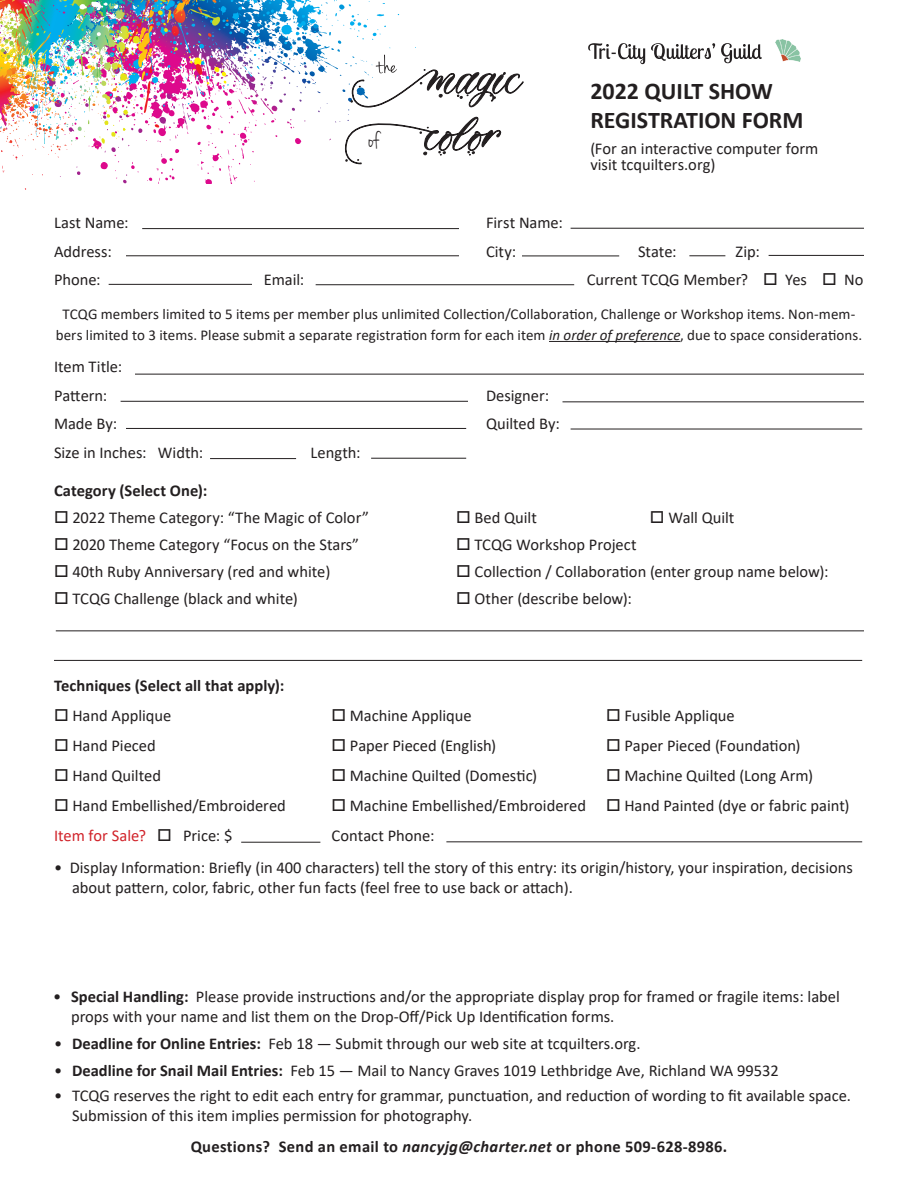
<style>
.page{position:relative;width:918px;height:1188px;background:#fff}
.page>*{position:absolute;margin:0;border:0;box-sizing:border-box;transform-origin:0 0}
.t1{font:25.05px "Jenna Sue";color:#231f20}
.t2{font:700 24px "Calibri";color:#231f20}
.Main_Head_2{font:16.5px/15.8px "Calibri";color:#231f20}
.Main_Head_2-2{font:700 16.5px "Calibri";letter-spacing:.01em;color:#231f20}
.Main_Head_2-3{font:16.5px "Calibri";color:#d1232a}
.Main_Head_2-4{font:15px/21px "Calibri";color:#231f20;text-align:center}
.s1{font-style:italic}
.s2{color:#231f20}
.s3{font-weight:700}
</style>
<div class="page">
<img style="left:0;top:0;width:320px;height:128px">
<svg style="left:588px;top:43px;width:174px;height:21px"></svg>
<img style="left:775px;top:39px;width:26px;height:23px">
<hr style="left:549px;top:341px;width:131px;height:1px;background:#231f20">
<hr style="left:142px;top:228px;width:317px;height:1px;background:#231f20">
<hr style="left:126px;top:256px;width:333px;height:1px;background:#231f20">
<hr style="left:316px;top:284px;width:258px;height:1px;background:#231f20">
<hr style="left:109px;top:284px;width:143px;height:1px;background:#231f20">
<hr style="left:571px;top:228px;width:293px;height:1px;background:#231f20">
<hr style="left:522px;top:256px;width:97px;height:1px;background:#231f20">
<hr style="left:689px;top:256px;width:36px;height:1px;background:#231f20">
<hr style="left:769px;top:255px;width:95px;height:1px;background:#231f20">
<hr style="left:135px;top:374px;width:729px;height:1px;background:#231f20">
<hr style="left:121px;top:401px;width:347px;height:1px;background:#231f20">
<hr style="left:126px;top:428px;width:340px;height:1px;background:#231f20">
<hr style="left:562px;top:402px;width:302px;height:1px;background:#231f20">
<hr style="left:571px;top:429px;width:291px;height:1px;background:#231f20">
<hr style="left:210px;top:458px;width:86px;height:1px;background:#231f20">
<hr style="left:371px;top:458px;width:95px;height:1px;background:#231f20">
<hr style="left:56px;top:631px;width:808px;height:1px;background:#231f20">
<hr style="left:54px;top:660px;width:808px;height:1px;background:#231f20">
<hr style="left:241px;top:842px;width:79px;height:1px;background:#231f20">
<hr style="left:446px;top:842px;width:416px;height:1px;background:#231f20">
<svg style="left:345px;top:55px;width:178px;height:109px"></svg>
<p class="t1" style="left:369px;top:126px;width:12px">of</p>
<p class="t2" style="left:590px;top:74px;width:184px">2022 QUILT SHOW</p>
<p class="t2" style="left:590px;top:103px;width:215px">REGISTRATION FORM</p>
<p class="Main_Head_2" style="left:590px;top:140px;width:230px">(For an interactive computer form visit tcquilters.org)</p>
<p class="Main_Head_2" style="left:54px;top:214px;width:76px">Last Name:</p>
<p class="Main_Head_2" style="left:486px;top:214px;width:78px">First Name:</p>
<p class="Main_Head_2" style="left:54px;top:243px;width:59px">Address:</p>
<p class="Main_Head_2" style="left:486px;top:243px;width:32px">City:</p>
<p class="Main_Head_2" style="left:638px;top:243px;width:40px">State:</p>
<p class="Main_Head_2" style="left:736px;top:243px;width:26px">Zip:</p>
<p class="Main_Head_2" style="left:54px;top:271px;width:48px">Phone:</p>
<p class="Main_Head_2" style="left:264px;top:271px;width:42px">Email:</p>
<p class="Main_Head_2" style="left:587px;top:271px;width:278px">Current TCQG Member? □ Yes □ No</p>
<p class="Main_Head_2-4" style="left:56px;top:303px;width:808px">TCQG members limited to 5 items per member plus unlimited Collection/Collaboration, Challenge or Workshop items. Non-mem&shy;bers limited to 3 items. Please submit a separate registration form for each item <span class="s1">in order of preference</span>, due to space considerations.</p>
<p class="Main_Head_2" style="left:54px;top:358px;width:70px">Item Title:</p>
<p class="Main_Head_2" style="left:54px;top:387px;width:55px">Pattern:</p>
<p class="Main_Head_2" style="left:486px;top:387px;width:65px">Designer:</p>
<p class="Main_Head_2" style="left:54px;top:415px;width:65px">Made By:</p>
<p class="Main_Head_2" style="left:486px;top:415px;width:76px">Quilted By:</p>
<p class="Main_Head_2" style="left:54px;top:444px;width:151px">Size in Inches: Width:</p>
<p class="Main_Head_2" style="left:310px;top:444px;width:52px">Length:</p>
<p class="Main_Head_2-2" style="left:54px;top:479px;width:155px">Category (Select One):</p>
<p class="Main_Head_2" style="left:54px;top:509px;width:317px">□ 2022 Theme Category: “The Magic of Color”</p>
<p class="Main_Head_2" style="left:456px;top:509px;width:82px">□ Bed Quilt</p>
<p class="Main_Head_2" style="left:650px;top:509px;width:86px">□ Wall Quilt</p>
<p class="Main_Head_2" style="left:54px;top:536px;width:307px">□ 2020 Theme Category “Focus on the Stars”</p>
<p class="Main_Head_2" style="left:456px;top:536px;width:182px">□ TCQG Workshop Project</p>
<p class="Main_Head_2" style="left:54px;top:563px;width:278px">□ 40th Ruby Anniversary (red and white)</p>
<p class="Main_Head_2" style="left:456px;top:563px;width:374px">□ Collection / Collaboration (enter group name below):</p>
<p class="Main_Head_2" style="left:54px;top:590px;width:245px">□ TCQG Challenge (black and white)</p>
<p class="Main_Head_2" style="left:456px;top:590px;width:177px">□ Other (describe below):</p>
<p class="Main_Head_2-2" style="left:54px;top:674px;width:232px">Techniques (Select all that apply):</p>
<p class="Main_Head_2" style="left:54px;top:707px;width:119px">□ Hand Applique</p>
<p class="Main_Head_2" style="left:332px;top:707px;width:142px">□ Machine Applique</p>
<p class="Main_Head_2" style="left:606px;top:707px;width:130px">□ Fusible Applique</p>
<p class="Main_Head_2" style="left:54px;top:737px;width:103px">□ Hand Pieced</p>
<p class="Main_Head_2" style="left:332px;top:737px;width:166px">□ Paper Pieced (English)</p>
<p class="Main_Head_2" style="left:606px;top:737px;width:196px">□ Paper Pieced (Foundation)</p>
<p class="Main_Head_2" style="left:54px;top:767px;width:109px">□ Hand Quilted</p>
<p class="Main_Head_2" style="left:332px;top:767px;width:207px">□ Machine Quilted (Domestic)</p>
<p class="Main_Head_2" style="left:606px;top:767px;width:209px">□ Machine Quilted (Long Arm)</p>
<p class="Main_Head_2" style="left:54px;top:797px;width:233px">□ Hand Embellished/Embroidered</p>
<p class="Main_Head_2" style="left:332px;top:797px;width:519px">□ Machine Embellished/Embroidered □ Hand Painted (dye or fabric paint)</p>
<p class="Main_Head_2-3" style="left:54px;top:824px;width:180px">Item for Sale? <span class="s2">□ Price: $</span></p>
<p class="Main_Head_2" style="left:332px;top:827px;width:104px">Contact Phone:</p>
<p class="Main_Head_2" style="left:72px;top:857px;width:782px;line-height:19.8px;text-indent:-18px">• Display Information: Briefly (in 400 characters) tell the story of this entry: its origin/history, your inspiration, decisions about pattern, color, fabric, other fun facts (feel free to use back or attach).</p>
<p class="Main_Head_2" style="left:53px;top:989px;width:788px">• <span class="s3">Special Handling:</span> Please provide instructions and/or the appropriate display prop for framed or fragile items: label</p>
<p class="Main_Head_2" style="left:71px;top:1008px;width:545px">props with your name and list them on the Drop-Off/Pick Up Identification forms.</p>
<p class="Main_Head_2" style="left:54px;top:1035px;width:588px">• <span class="s3">Deadline for Online Entries:</span> Feb 18 — Submit through our web site at tcquilters.org.</p>
<p class="Main_Head_2" style="left:54px;top:1087px;width:799px">• TCQG reserves the right to edit each entry for grammar, punctuation, and reduction of wording to fit available space.</p>
<p class="Main_Head_2" style="left:72px;top:1107px;width:402px">Submission of this item implies permission for photography.</p>
<p class="Main_Head_2-2" style="left:191px;top:1135px;width:538px">Questions? Send an email to <span class="s1">nancyjg@charter.net</span> or phone 509-628-8986.</p>
<p class="Main_Head_2" style="left:54px;top:1062px;width:726px">• <span class="s3">Deadline for Snail Mail Entries:</span> Feb 15 — Mail to Nancy Graves 1019 Lethbridge Ave, Richland WA 99532</p>
</div>
